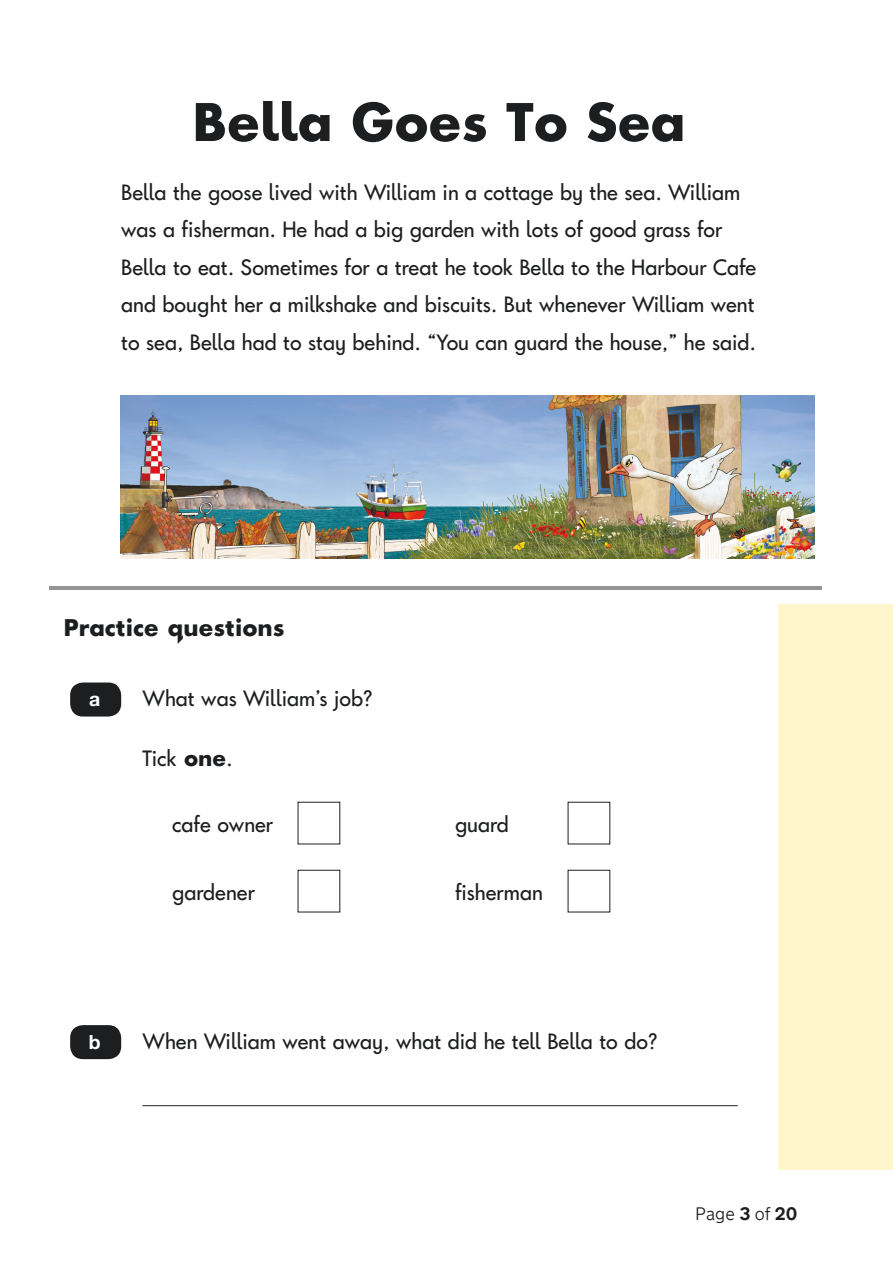
<style>
.page{position:relative;width:893px;height:1263px;background:#fff}
.page>*{position:absolute;margin:0;border:0;box-sizing:border-box;transform-origin:0 0}
.t1{font:54px "Keystageone Bold 12";color:#1d1e1f}
.t2{font:24px "Keystageone Bold 12";color:#1d1e1f}
.t3{font:22.5px/37.5px "Keystageone Regular 25";color:#1d1e1f}
.t4{font:22.5px "Keystageone";color:#1d1e1f}
.t5{font:22.5px "Keystageone Regular 2";color:#1d1e1f}
.t6{font:700 19.5px "Helvetica Neue LT Std";color:#fff}
.t7{font:300 18px "New Transport";color:#1d1e1f}
.s1{font-weight:700}
</style>
<div class="page">
<div style="left:778px;top:85px;width:114px;height:1084px;background:#fff7cb"></div>
<div style="left:0;top:1px;width:892px;height:603px;background:#fff"></div>
<hr style="left:49px;top:587px;width:773px;height:3px;background:#959494">
<img style="left:120px;top:395px;width:694px;height:164px">
<div style="left:70px;top:682px;width:51px;height:34px;background:#1d1e1f;border-radius:13px"></div>
<hr style="left:142px;top:1105px;width:596px;height:1px;background:#1d1e1f">
<div style="left:70px;top:1025px;width:51px;height:34px;background:#1d1e1f;border-radius:13px"></div>
<h1 class="t1" style="left:193px;top:98px;width:495px">Bella Goes To Sea</h1>
<p class="t3" style="left:121px;top:175px;width:637px">Bella the goose lived with William in a cottage by the sea. William was a fisherman. He had a big garden with lots of good grass for Bella to eat. Sometimes for a treat he took Bella to the Harbour Cafe and bought her a milkshake and biscuits. But whenever William went to sea, Bella had to stay behind. “You can guard the house,” he said.</p>
<p class="t2" style="left:64px;top:617px;width:222px">Practice questions</p>
<p class="t6" style="left:89px;top:687px;width:13px">a</p>
<p class="t4" style="left:142px;top:688px;width:232px">What was William’s job?</p>
<p class="t4" style="left:142px;top:748px;width:92px">Tick <span class="s1">one</span>.</p>
<p class="t4" style="left:172px;top:814px;width:103px">cafe owner</p>
<p class="t4" style="left:455px;top:814px;width:55px">guard</p>
<p class="t4" style="left:172px;top:882px;width:84px">gardener</p>
<p class="t4" style="left:455px;top:882px;width:89px">fisherman</p>
<p class="t6" style="left:89px;top:1030px;width:13px">b</p>
<p class="t5" style="left:142px;top:1031px;width:516px">When William went away, what did he tell Bella to do?</p>
<p class="t7" style="left:695px;top:1203px;width:104px">Page <span class="s1">3</span> of <span class="s1">20</span></p>
</div>
